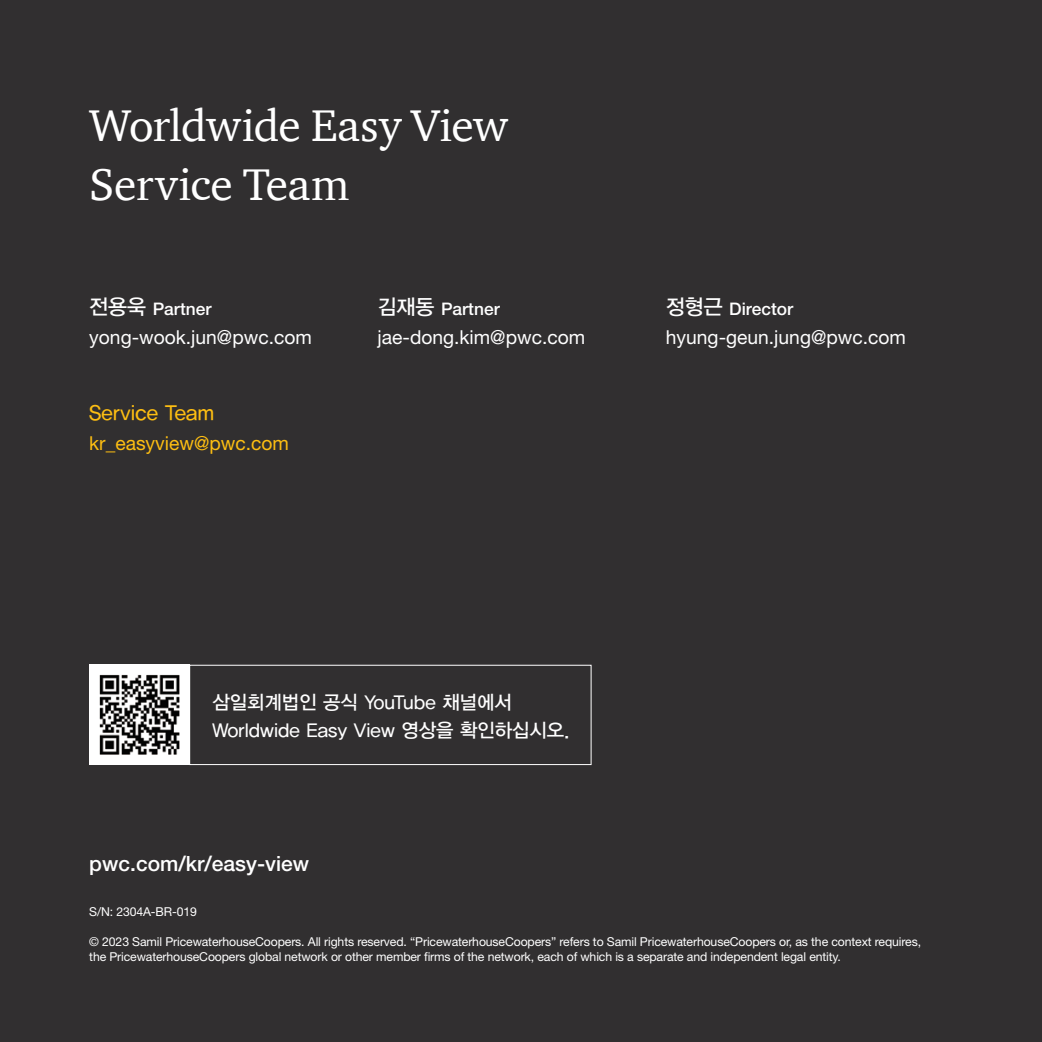
<style>
.page{position:relative;width:1042px;height:1042px;background:#312f30}
.page>*{position:absolute;margin:0;border:0;box-sizing:border-box;transform-origin:0 0}
.t1{font:45.5px "ITC Charter Com";letter-spacing:-.01em;color:#fff}
.t2{font:500 21px "Helvetica Neue";color:#fff}
.t3{font:21px "YDVYGO33";color:#fdbe12}
.t4{font:19.25px "Helvetica Neue";color:#fff}
.t5{font:19.25px/28px "YDVYGO33";color:#fff}
.t6{font:19.25px "Helvetica Neue";color:#fdbe12}
.t7{font:500 17.32px "Helvetica Neue";color:#fff}
.t8{font:12.25px/14.7px "Helvetica Neue";letter-spacing:-.01em;color:#fff}
.s1{font-family:"YDVYGO33";font-weight:400;font-size:21px}
</style>
<div class="page">
<img style="left:89px;top:665px;width:100px;height:100px">
<div style="left:189px;top:665px;width:402px;height:100px;border:1px solid #fff"></div>
<p class="t1" style="left:89px;top:97px;width:420px">Worldwide Easy View</p>
<p class="t1" style="left:89px;top:157px;width:262px">Service Team</p>
<p class="t7" style="left:89px;top:298px;width:124px"><span class="s1">전용욱</span> Partner</p>
<p class="t4" style="left:89px;top:325px;width:224px">yong-wook.jun@pwc.com</p>
<p class="t3" style="left:89px;top:399px;width:127px">Service Team</p>
<p class="t6" style="left:89px;top:431px;width:201px">kr_easyview@pwc.com</p>
<p class="t7" style="left:378px;top:298px;width:124px"><span class="s1">김재동</span> Partner</p>
<p class="t4" style="left:378px;top:325px;width:209px">jae-dong.kim@pwc.com</p>
<p class="t7" style="left:666px;top:298px;width:129px"><span class="s1">정형근</span> Director</p>
<p class="t4" style="left:666px;top:325px;width:242px">hyung-geun.jung@pwc.com</p>
<p class="t5" style="left:212px;top:687px;width:359px">삼일회계법인 공식 YouTube 채널에서<br>Worldwide Easy View 영상을 확인하십시오.</p>
<p class="t2" style="left:89px;top:850px;width:221px">pwc.com/kr/easy-view</p>
<p class="t8" style="left:89px;top:904px;width:109px">S/N: 2304A-BR-019</p>
<p class="t8" style="left:89px;top:934px;width:833px">© 2023 Samil PricewaterhouseCoopers. All rights reserved. “PricewaterhouseCoopers” refers to Samil PricewaterhouseCoopers or, as the context requires, the PricewaterhouseCoopers global network or other member firms of the network, each of which is a separate and independent legal entity.</p>
</div>
